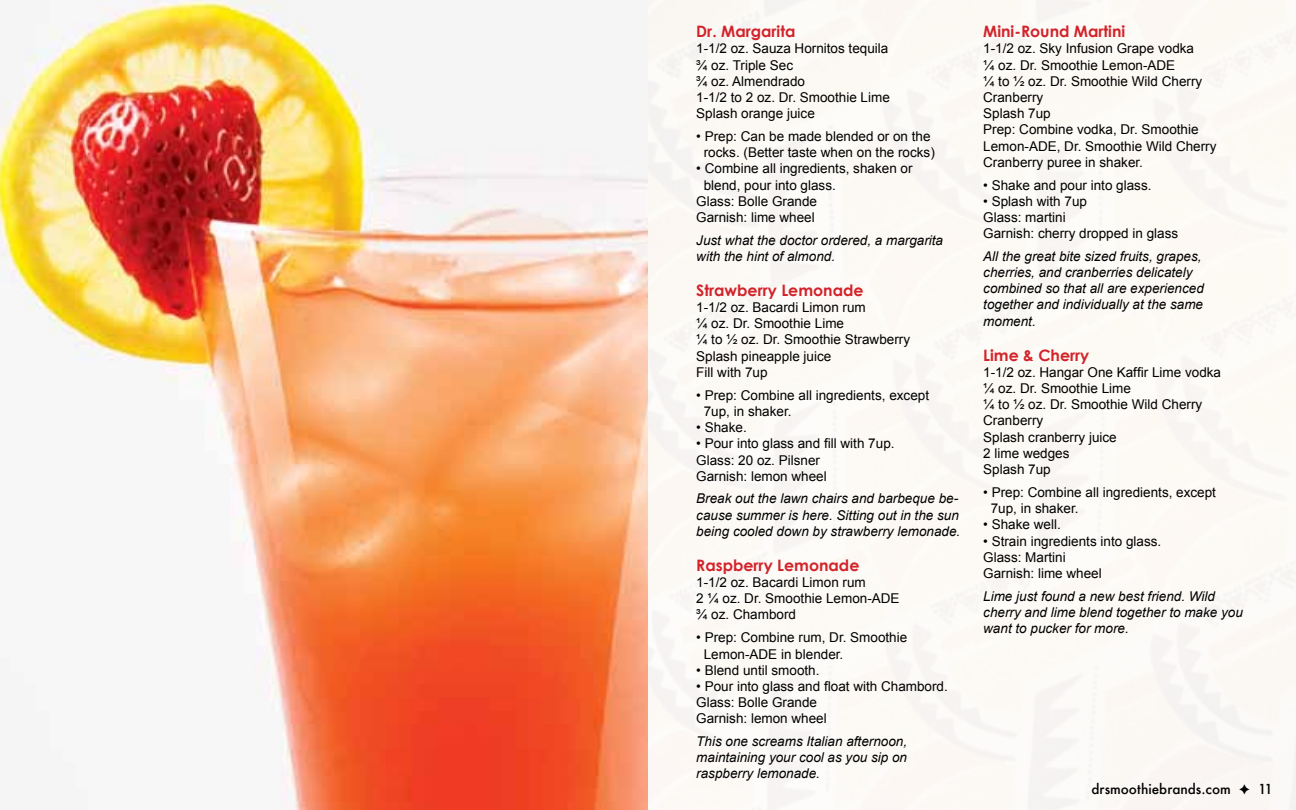
<style>
.page{position:relative;width:1296px;height:810px;background:#fff}
.page>*{position:absolute;margin:0;border:0;box-sizing:border-box;transform-origin:0 0}
.t1{font:700 15.75px "Century Gothic";color:#d2232a}
.t2{font:13.5px/16.2px "Arial";color:#000}
.t3{font:italic 13.5px/16.2px "Arial";color:#000}
.t4{font:500 13.5px "Futura";color:#000}
</style>
<div class="page">
<img style="left:0;top:0;width:648px;height:810px">
<svg style="left:1240px;top:784px;width:9px;height:10px"></svg>
<p class="t1" style="left:696px;top:22px;width:101px">Dr. Margarita</p>
<p class="t2" style="left:696px;top:41px;width:195px">1-1/2 oz. Sauza Hornitos tequila ¾ oz. Triple Sec<br>¾ oz. Almendrado<br>1-1/2 to 2 oz. Dr. Smoothie Lime<br>Splash orange juice</p>
<p class="t2" style="left:696px;top:128px;width:240px;text-align:center">• Prep: Can be made blended or on the rocks. (Better taste when on the rocks)</p>
<p class="t2" style="left:696px;top:161px;width:218px">• Combine all ingredients, shaken or</p>
<p class="t2" style="left:704px;top:177px;width:134px">blend, pour into glass.</p>
<p class="t2" style="left:696px;top:193px;width:122px">Glass: Bolle Grande</p>
<p class="t2" style="left:696px;top:209px;width:120px">Garnish: lime wheel</p>
<p class="t3" style="left:696px;top:232px;width:248px">Just what the doctor ordered, a margarita with the hint of almond.</p>
<p class="t1" style="left:696px;top:280px;width:169px">Strawberry Lemonade</p>
<p class="t2" style="left:696px;top:299px;width:215px">1-1/2 oz. Bacardi Limon rum<br>¼ oz. Dr. Smoothie Lime<br>¼ to ½ oz. Dr. Smoothie Strawberry<br>Splash pineapple juice<br>Fill with 7up</p>
<p class="t2" style="left:704px;top:387px;width:227px;text-indent:-8px">• Prep: Combine all ingredients, except<br>7up, in shaker.</p>
<p class="t2" style="left:696px;top:420px;width:52px">• Shake.</p>
<p class="t2" style="left:696px;top:436px;width:200px">• Pour into glass and fill with 7up.<br>Glass: 20 oz. Pilsner<br>Garnish: lemon wheel</p>
<p class="t3" style="left:696px;top:491px;width:266px">Break out the lawn chairs and barbeque be&shy;cause summer is here. Sitting out in the sun being cooled down by strawberry lemonade.</p>
<p class="t1" style="left:696px;top:555px;width:165px">Raspberry Lemonade</p>
<p class="t2" style="left:696px;top:574px;width:205px">1-1/2 oz. Bacardi Limon rum<br>2 ¼ oz. Dr. Smoothie Lemon-ADE ¾ oz. Chambord</p>
<p class="t2" style="left:704px;top:630px;width:205px;text-indent:-8px">• Prep: Combine rum, Dr. Smoothie<br>Lemon-ADE in blender.</p>
<p class="t2" style="left:696px;top:662px;width:125px">• Blend until smooth.</p>
<p class="t2" style="left:696px;top:678px;width:253px">• Pour into glass and float with Chambord.<br>Glass: Bolle Grande<br>Garnish: lemon wheel</p>
<p class="t3" style="left:696px;top:733px;width:212px;text-align:justify">This one screams Italian afternoon, maintaining your cool as you sip on raspberry lemonade.</p>
<p class="t1" style="left:983px;top:22px;width:144px">Mini-Round Martini</p>
<p class="t2" style="left:983px;top:41px;width:235px">1-1/2 oz. Sky Infusion Grape vodka<br>¼ oz. Dr. Smoothie Lemon-ADE<br>¼ to ½ oz. Dr. Smoothie Wild Cherry<br>Cranberry<br>Splash 7up<br>Prep: Combine vodka, Dr. Smoothie<br>Lemon-ADE, Dr. Smoothie Wild Cherry<br>Cranberry puree in shaker.</p>
<p class="t2" style="left:983px;top:177px;width:170px">• Shake and pour into glass.</p>
<p class="t2" style="left:983px;top:193px;width:197px">• Splash with 7up<br>Glass: martini<br>Garnish: cherry dropped in glass</p>
<p class="t3" style="left:983px;top:248px;width:222px">All the great bite sized fruits, grapes, cherries, and cranberries delicately combined so that all are experienced together and individually at the same moment.</p>
<p class="t1" style="left:983px;top:345px;width:108px">Lime &amp; Cherry</p>
<p class="t2" style="left:983px;top:364px;width:239px">1-1/2 oz. Hangar One Kaffir Lime vodka ¼ oz. Dr. Smoothie Lime<br>¼ to ½ oz. Dr. Smoothie Wild Cherry<br>Cranberry<br>Splash cranberry juice<br>2 lime wedges<br>Splash 7up</p>
<p class="t2" style="left:991px;top:484px;width:227px;text-indent:-8px">• Prep: Combine all ingredients, except<br>7up, in shaker.</p>
<p class="t2" style="left:983px;top:517px;width:79px">• Shake well.</p>
<p class="t2" style="left:983px;top:533px;width:180px">• Strain ingredients into glass.<br>Glass: Martini<br>Garnish: lime wheel</p>
<p class="t3" style="left:983px;top:588px;width:261px">Lime just found a new best friend. Wild cherry and lime blend together to make you want to pucker for more.</p>
<p class="t4" style="left:1092px;top:780px;width:141px">drsmoothiebrands.com</p>
<p class="t4" style="left:1258px;top:780px;width:16px">11</p>
</div>
